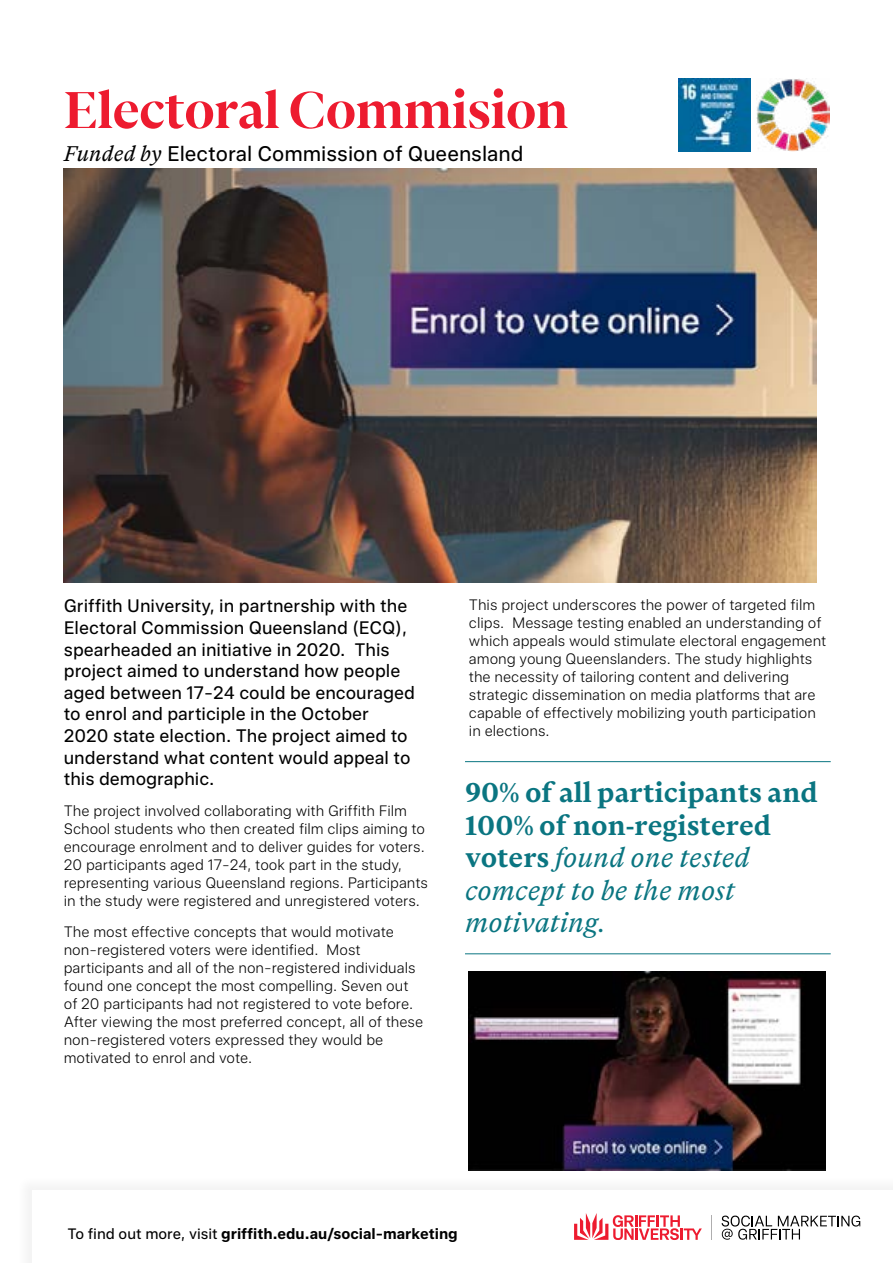
<style>
.page{position:relative;width:893px;height:1263px;background:#fff}
.page>*{position:absolute;margin:0;border:0;box-sizing:border-box;transform-origin:0 0}
.t1{font:700 51px "Griffith Serif Display";color:#ed1b2f}
.t2{font:700 27px/32.4px "Griffith Serif Text";color:#0a7581}
.t3{font:21px "Griffith Sans Text";color:#000}
.t4{font:18px/21.6px "Griffith Sans Text";color:#000}
.t5{font:300 15px/18px "Griffith Sans Text";color:#000}
.t6{font:700 15px "Griffith Sans Text";color:#000}
.s1{font-family:"Griffith Serif Text";font-style:italic}
.s2{font-weight:400;font-style:italic}
.s3{font-weight:400}
</style>
<div class="page">
<div style="left:16px;top:1175px;width:877px;height:88px;background:#fafafa"></div>
<div style="left:32px;top:1191px;width:861px;height:72px;background:#fff"></div>
<svg style="left:574px;top:1213px;width:128px;height:27px"></svg>
<svg style="left:711px;top:1215px;width:1px;height:25px"></svg>
<svg style="left:721px;top:1215px;width:139px;height:25px"></svg>
<hr style="left:465px;top:953px;width:366px;height:1px;background:#0a7581">
<img style="left:678px;top:79px;width:73px;height:72px">
<img style="left:757px;top:79px;width:72px;height:72px">
<hr style="left:465px;top:761px;width:366px;height:1px;background:#0a7581">
<img style="left:469px;top:971px;width:356px;height:200px">
<img style="left:64px;top:169px;width:753px;height:413px">
<h1 class="t1" style="left:64px;top:78px;width:506px">Electoral Commision</h1>
<h3 class="t3" style="left:64px;top:142px;width:461px"><span class="s1">Funded by</span> Electoral Commission of Queensland</h3>
<p class="t4" style="left:64px;top:595px;width:353px">Griffith University, in partnership with the Electoral Commission Queensland (ECQ), spearheaded an initiative in 2020. This project aimed to understand how people aged between 17-24 could be encouraged to enrol and participle in the October 2020 state election. The project aimed to understand what content would appeal to this demographic.</p>
<p class="t5" style="left:64px;top:802px;width:366px">The project involved collaborating with Griffith Film School students who then created film clips aiming to encourage enrolment and to deliver guides for voters.<br>20 participants aged 17-24, took part in the study, representing various Queensland regions. Participants in the study were registered and unregistered voters.</p>
<p class="t5" style="left:64px;top:922px;width:361px">The most effective concepts that would motivate non-registered voters were identified. Most participants and all of the non-registered individuals found one concept the most compelling. Seven out of 20 participants had not registered to vote before.<br>After viewing the most preferred concept, all of these non-registered voters expressed they would be motivated to enrol and vote.</p>
<p class="t5" style="left:469px;top:595px;width:359px">This project underscores the power of targeted film clips. Message testing enabled an understanding of which appeals would stimulate electoral engagement among young Queenslanders. The study highlights the necessity of tailoring content and delivering strategic dissemination on media platforms that are capable of effectively mobilizing youth participation in elections.</p>
<h2 class="t2" style="left:465px;top:777px;width:354px">90% of all participants and<br>100% of non-registered voters <span class="s2">found one tested comcept to be the most motivating.</span></h2>
<p class="t6" style="left:67px;top:1225px;width:392px"><span class="s3">To find out more, visit</span> griffith.edu.au/social-marketing</p>
</div>
